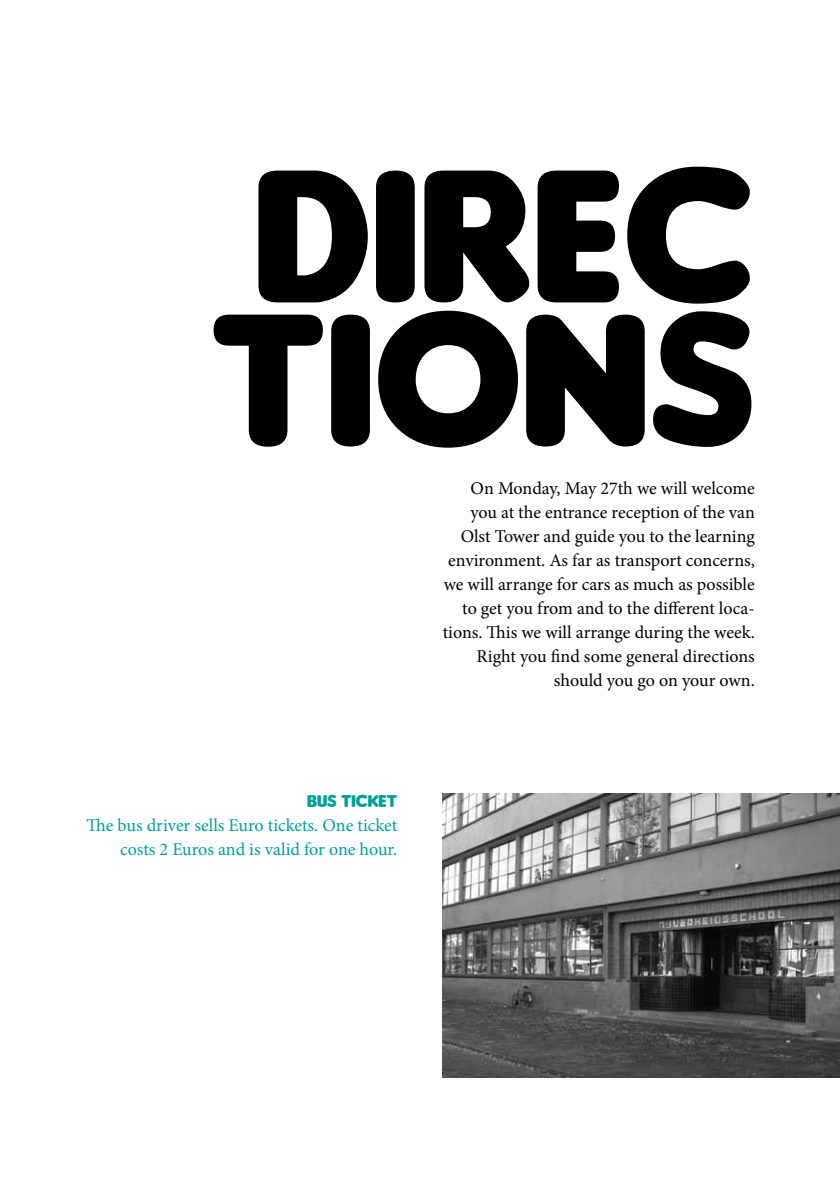
<style>
.page{position:relative;width:840px;height:1191px;background:#fff}
.page>*{position:absolute;margin:0;border:0;box-sizing:border-box;transform-origin:0 0}
.t1{font:200px/144px "Insaniburger";color:#000}
.t2{font:18px/24px "Minion Pro";letter-spacing:-.005em;color:#000;text-align:right}
.t3{font:18px/24px "Minion Pro";letter-spacing:-.005em;color:#00a19a;text-align:right}
.t4{font:18px "Insaniburger";color:#00a19a}
</style>
<div class="page">
<img style="left:442px;top:794px;width:397px;height:283px">
<h1 class="t1" style="left:210px;top:161px;width:545px">DIREC<br>TIONS</h1>
<p class="t2" style="left:442px;top:476px;width:313px">On Monday, May 27th we will welcome you at the entrance reception of the van Olst Tower and guide you to the learning environment. As far as transport concerns, we will arrange for cars as much as possible to get you from and to the different loca&shy;tions. This we will arrange during the week.<br>Right you find some general directions should you go on your own.</p>
<p class="t4" style="left:307px;top:790px;width:11px">BUS</p>
<p class="t4" style="left:341px;top:790px;width:58px">TICKET</p>
<p class="t3" style="left:87px;top:813px;width:312px">The bus driver sells Euro tickets. One ticket costs 2 Euros and is valid for one hour.</p>
</div>
